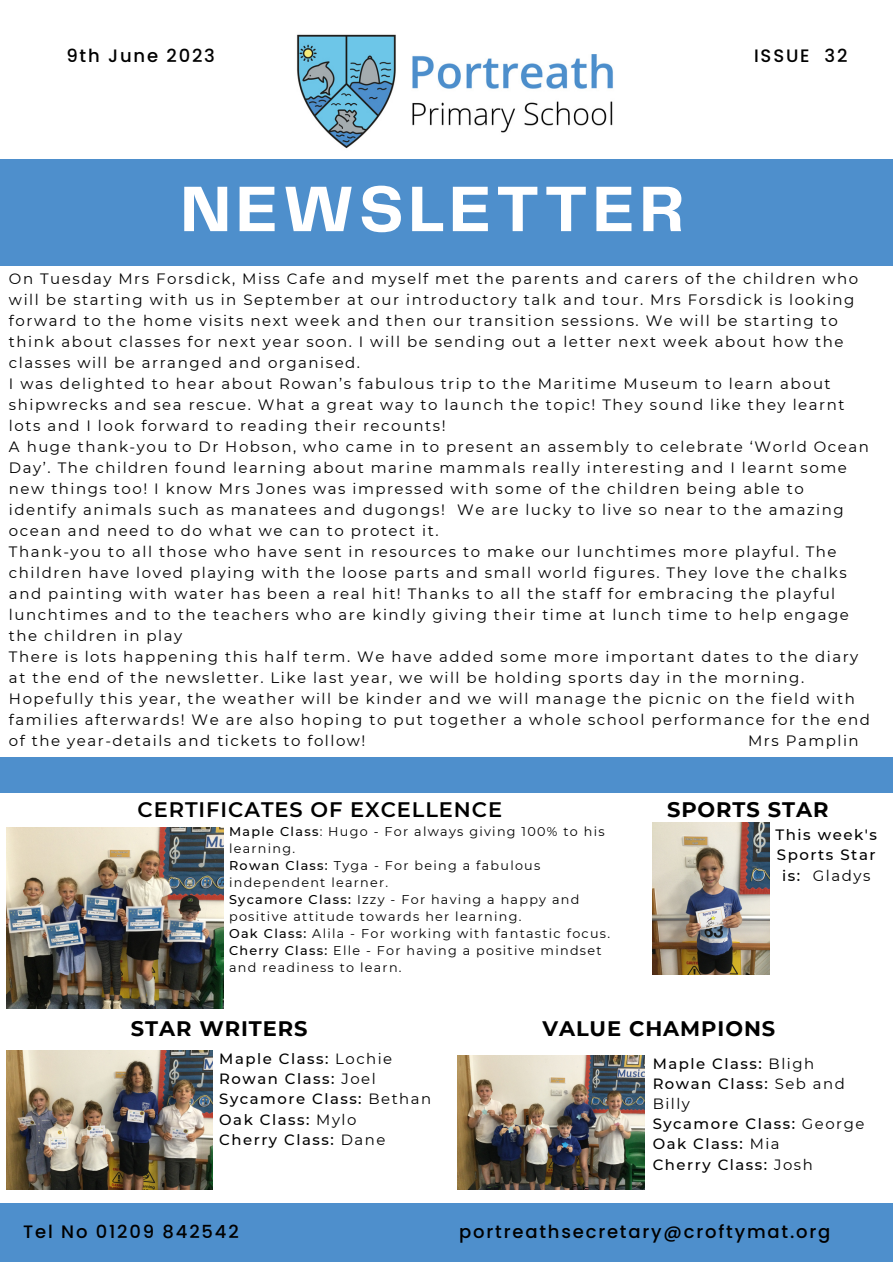
<style>
.page{position:relative;width:893px;height:1264px;background:#fff}
.page>*{position:absolute;margin:0;border:0;box-sizing:border-box;transform-origin:0 0}
.t1{font:700 66.75px "Telegraf";letter-spacing:.07em;color:#fff}
.t2{font:700 21px "Montserrat";letter-spacing:.045em;color:#000}
.t3{font:600 21px "Montserrat";letter-spacing:.045em;color:#000}
.t4{font:500 18px "Poppins";letter-spacing:.1em;color:#000}
.t5{font:15px/21px "Montserrat";letter-spacing:.1em;color:#000}
.t6{font:500 15px/20.2px "Montserrat";letter-spacing:.1em;color:#000;text-align:center}
.t7{font:500 14.85px/20.2px "Montserrat";letter-spacing:.1em;color:#000}
.t8{font:12.75px/17px "Montserrat";letter-spacing:.1em;color:#000}
.s1{font-weight:500}
.s2{font-weight:400}
</style>
<div class="page">
<div style="left:0;top:159px;width:892px;height:107px;background:#4e8fcc"></div>
<div style="left:0;top:1203px;width:892px;height:58px;background:#4e8fcc"></div>
<img style="left:297px;top:34px;width:316px;height:115px">
<img style="left:6px;top:1050px;width:206px;height:139px">
<div style="left:0;top:757px;width:892px;height:35px;background:#4e8fcc"></div>
<img style="left:457px;top:1055px;width:187px;height:134px">
<img style="left:6px;top:827px;width:217px;height:181px">
<img style="left:653px;top:822px;width:116px;height:152px">
<p class="t4" style="left:66px;top:43px;width:150px">9th June 2023</p>
<p class="t4" style="left:754px;top:43px;width:95px">ISSUE 32</p>
<p class="t1" style="left:180px;top:180px;width:505px">NEWSLETTER</p>
<p class="t5" style="left:9px;top:268px;width:850px">On Tuesday Mrs Forsdick, Miss Cafe and myself met the parents and carers of the children who will be starting with us in September at our introductory talk and tour. Mrs Forsdick is looking forward to the home visits next week and then our transition sessions. We will be starting to think about classes for next year soon. I will be sending out a letter next week about how the classes will be arranged and organised.</p>
<p class="t5" style="left:9px;top:373px;width:836px">I was delighted to hear about Rowan’s fabulous trip to the Maritime Museum to learn about shipwrecks and sea rescue. What a great way to launch the topic! They sound like they learnt lots and I look forward to reading their recounts!</p>
<p class="t5" style="left:9px;top:436px;width:861px">A huge thank-you to Dr Hobson, who came in to present an assembly to celebrate ‘World Ocean Day’. The children found learning about marine mammals really interesting and I learnt some new things too! I know Mrs Jones was impressed with some of the children being able to identify animals such as manatees and dugongs! We are lucky to live so near to the amazing ocean and need to do what we can to protect it.</p>
<p class="t5" style="left:9px;top:540px;width:841px">Thank-you to all those who have sent in resources to make our lunchtimes more playful. The children have loved playing with the loose parts and small world figures. They love the chalks and painting with water has been a real hit! Thanks to all the staff for embracing the playful lunchtimes and to the teachers who are kindly giving their time at lunch time to help engage the children in play</p>
<p class="t5" style="left:9px;top:645px;width:862px">There is lots happening this half term. We have added some more important dates to the diary at the end of the newsletter. Like last year, we will be holding sports day in the morning.<br>Hopefully this year, the weather will be kinder and we will manage the picnic on the field with families afterwards! We are also hoping to put together a whole school performance for the end of the year-details and tickets to follow!</p>
<p class="t5" style="left:748px;top:729px;width:112px">Mrs Pamplin</p>
<p class="t3" style="left:137px;top:796px;width:366px">CERTIFICATES OF EXCELLENCE</p>
<p class="t2" style="left:667px;top:796px;width:163px">SPORTS STAR</p>
<p class="t8" style="left:229px;top:822px;width:377px"><span class="s1">Maple Class</span>: Hugo - For always giving 100% to his learning.</p>
<p class="t8" style="left:229px;top:856px;width:313px"><span class="s1">Rowan Class:</span> Tyga - For being a fabulous independent learner.</p>
<p class="t8" style="left:229px;top:890px;width:352px"><span class="s1">Sycamore Class:</span> Izzy - For having a happy and positive attitude towards her learning.</p>
<p class="t8" style="left:229px;top:924px;width:382px"><span class="s1">Oak Class:</span> Alila - For working with fantastic focus.</p>
<p class="t8" style="left:229px;top:941px;width:374px"><span class="s1">Cherry Class:</span> Elle - For having a positive mindset and readiness to learn.</p>
<p class="t6" style="left:775px;top:824px;width:103px">This week's<br>Sports Star is: <span class="s2">Gladys</span></p>
<p class="t2" style="left:131px;top:1015px;width:178px">STAR WRITERS</p>
<p class="t7" style="left:219px;top:1048px;width:174px">Maple Class: <span class="s2">Lochie</span></p>
<p class="t7" style="left:219px;top:1068px;width:158px">Rowan Class: <span class="s2">Joel</span></p>
<p class="t7" style="left:219px;top:1088px;width:213px">Sycamore Class: <span class="s2">Bethan</span></p>
<p class="t7" style="left:219px;top:1109px;width:139px">Oak Class: <span class="s2">Mylo</span></p>
<p class="t7" style="left:219px;top:1129px;width:167px">Cherry Class: <span class="s2">Dane</span></p>
<p class="t2" style="left:542px;top:1015px;width:234px">VALUE CHAMPIONS</p>
<p class="t7" style="left:652px;top:1053px;width:163px">Maple Class: <span class="s2">Bligh</span></p>
<p class="t7" style="left:652px;top:1073px;width:194px">Rowan Class: <span class="s2">Seb and<br>Billy</span></p>
<p class="t7" style="left:652px;top:1113px;width:213px">Sycamore Class: <span class="s2">George</span></p>
<p class="t7" style="left:652px;top:1133px;width:128px">Oak Class: <span class="s2">Mia</span></p>
<p class="t7" style="left:652px;top:1154px;width:161px">Cherry Class: <span class="s2">Josh</span></p>
<p class="t4" style="left:23px;top:1219px;width:217px">Tel No 01209 842542</p>
<p class="t4" style="left:459px;top:1219px;width:373px">portreathsecretary@croftymat.org</p>
</div>
